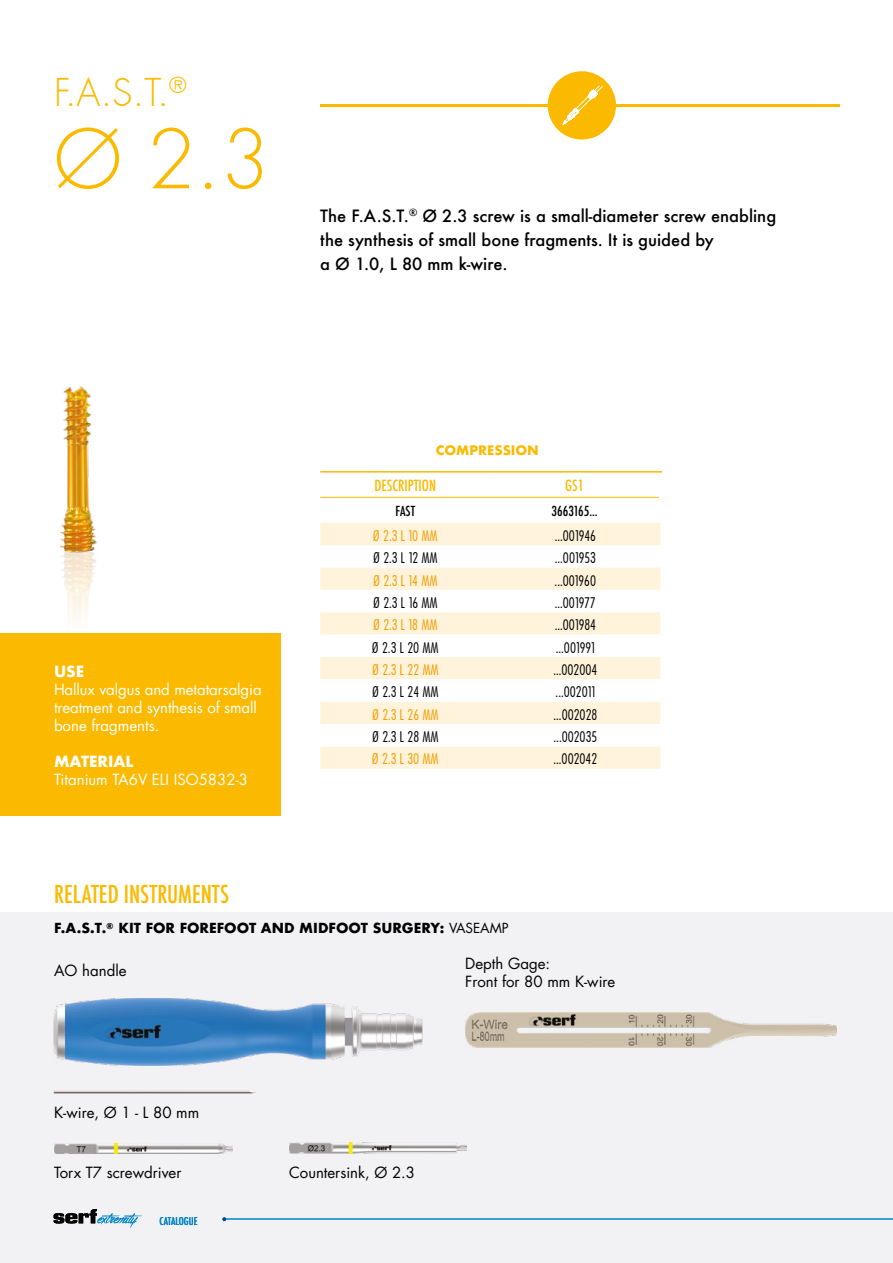
<style>
.page{position:relative;width:893px;height:1263px;background:#fff}
.page>*{position:absolute;margin:0;border:0;box-sizing:border-box;transform-origin:0 0}
.t1{font:300 79.5px "Futura";color:#fbba00}
.t2{font:300 37.5px "Futura";color:#fbba00}
.t3{font:500 condensed 24px "Futura";color:#fbba00}
.t4{font:500 16.5px/24px "Futura";color:#000}
.t5{font:15px/18px "Futura Std";letter-spacing:-.005em;color:#fff}
.t6{font:15px/18px "Futura Std";color:#000}
.t7{font:500 condensed 15px "Futura";color:#fbba00}
.t8{font:700 15px "Futura";color:#fff}
.t9{font:500 13.5px "Futura Cond";color:#000}
.t10{font:500 13.5px "Futura Cond";color:#f59c00}
.t11{font:700 13.5px "Futura";color:#000}
.t12{font:500 condensed 13.5px "Futura";color:#000}
.t13{font:700 12.75px "Futura";color:#fbba00}
.t14{font:500 condensed 10.5px "Futura";color:#0085c8}
.s1{font-family:"Futura Std";font-weight:400}
</style>
<div class="page">
<div style="left:0;top:912px;width:893px;height:351px;background:#f2f2f4"></div>
<img style="left:61px;top:568px;width:34px;height:50px">
<div style="left:0;top:633px;width:281px;height:183px;background:#fbba00"></div>
<svg style="left:320px;top:523px;width:340px;height:246px;fill:#fff4db"></svg>
<svg style="left:320px;top:590px;width:340px;height:156px"></svg>
<hr style="left:320px;top:471px;width:170px;height:2px;background:#fbba00">
<hr style="left:490px;top:471px;width:172px;height:2px;background:#fbba00">
<hr style="left:320px;top:497px;width:170px;height:1px;background:#fbba00">
<hr style="left:490px;top:497px;width:169px;height:1px;background:#fbba00">
<hr style="left:320px;top:104px;width:173px;height:2px;background:#fbba00">
<hr style="left:493px;top:104px;width:174px;height:2px;background:#fbba00">
<hr style="left:667px;top:104px;width:173px;height:2px;background:#fbba00">
<div style="left:548px;top:71px;width:68px;height:69px;background:#fbba00;border-radius:50%"></div>
<svg style="left:563px;top:86px;width:40px;height:39px"></svg>
<img style="left:60px;top:386px;width:37px;height:182px">
<img style="left:54px;top:999px;width:369px;height:67px">
<img style="left:54px;top:1091px;width:202px;height:2px">
<img style="left:54px;top:1143px;width:178px;height:11px">
<img style="left:289px;top:1142px;width:178px;height:11px">
<img style="left:465px;top:1013px;width:371px;height:34px">
<svg style="left:54px;top:1209px;width:88px;height:19px"></svg>
<hr style="left:226px;top:1219px;width:667px;height:1px;background:#0085c8">
<svg style="left:222px;top:1217px;width:4px;height:4px"></svg>
<h2 class="t2" style="left:54px;top:70px;width:134px">F.A.S.T.<sup>®</sup></h2>
<h1 class="t1" style="left:54px;top:111px;width:217px">Ø 2.3</h1>
<p class="t4" style="left:320px;top:204px;width:458px">The F.A.S.T.<sup>®</sup> Ø 2.3 screw is a small-diameter screw enabling the synthesis of small bone fragments. It is guided by<br>a Ø 1.0, L 80 mm k-wire.</p>
<p class="t8" style="left:54px;top:660px;width:32px">USE</p>
<p class="t5" style="left:54px;top:680px;width:209px">Hallux valgus and metatarsalgia treatment and synthesis of small bone fragments.</p>
<p class="t8" style="left:54px;top:750px;width:81px">MATERIAL</p>
<p class="t5" style="left:54px;top:770px;width:196px">Titanium TA6V ELI ISO5832-3</p>
<p class="t13" style="left:436px;top:441px;width:104px">COMPRESSION</p>
<p class="t7" style="left:374px;top:476px;width:63px">DESCRIPTION</p>
<p class="t7" style="left:565px;top:476px;width:20px">GS1</p>
<p class="t12" style="left:395px;top:502px;width:21px">FAST</p>
<p class="t12" style="left:552px;top:502px;width:48px">3663165...</p>
<p class="t10" style="left:373px;top:527px;width:66px">Ø 2.3 L 10 MM</p>
<p class="t9" style="left:555px;top:527px;width:43px">...001946</p>
<p class="t9" style="left:373px;top:549px;width:66px">Ø 2.3 L 12 MM</p>
<p class="t9" style="left:555px;top:549px;width:43px">...001953</p>
<p class="t10" style="left:373px;top:572px;width:66px">Ø 2.3 L 14 MM</p>
<p class="t9" style="left:555px;top:572px;width:43px">...001960</p>
<p class="t9" style="left:373px;top:594px;width:66px">Ø 2.3 L 16 MM</p>
<p class="t9" style="left:555px;top:594px;width:43px">...001977</p>
<p class="t10" style="left:373px;top:616px;width:66px">Ø 2.3 L 18 MM</p>
<p class="t9" style="left:555px;top:616px;width:43px">...001984</p>
<p class="t9" style="left:372px;top:639px;width:68px">Ø 2.3 L 20 MM</p>
<p class="t9" style="left:556px;top:639px;width:41px">...001991</p>
<p class="t10" style="left:372px;top:661px;width:68px">Ø 2.3 L 22 MM</p>
<p class="t9" style="left:553px;top:661px;width:46px">...002004</p>
<p class="t9" style="left:372px;top:683px;width:68px">Ø 2.3 L 24 MM</p>
<p class="t9" style="left:556px;top:683px;width:41px">...002011</p>
<p class="t10" style="left:372px;top:706px;width:68px">Ø 2.3 L 26 MM</p>
<p class="t9" style="left:554px;top:706px;width:45px">...002028</p>
<p class="t9" style="left:372px;top:728px;width:68px">Ø 2.3 L 28 MM</p>
<p class="t9" style="left:554px;top:728px;width:45px">...002035</p>
<p class="t10" style="left:372px;top:750px;width:68px">Ø 2.3 L 30 MM</p>
<p class="t9" style="left:553px;top:750px;width:45px">...002042</p>
<h3 class="t3" style="left:54px;top:879px;width:177px">RELATED INSTRUMENTS</h3>
<p class="t11" style="left:54px;top:918px;width:456px">F.A.S.T.<sup>®</sup> KIT FOR FOREFOOT AND MIDFOOT SURGERY: <span class="s1">VASEAMP</span></p>
<p class="t6" style="left:54px;top:962px;width:74px">AO handle</p>
<p class="t6" style="left:54px;top:1104px;width:147px">K-wire, Ø 1 - L 80 mm</p>
<p class="t6" style="left:54px;top:1163px;width:129px">Torx T7 screwdriver</p>
<p class="t6" style="left:289px;top:1163px;width:127px">Countersink, Ø 2.3</p>
<p class="t14" style="left:159px;top:1214px;width:40px">CATALOGUE</p>
<p class="t6" style="left:465px;top:954px;width:152px">Depth Gage:<br>Front for 80 mm K-wire</p>
</div>
